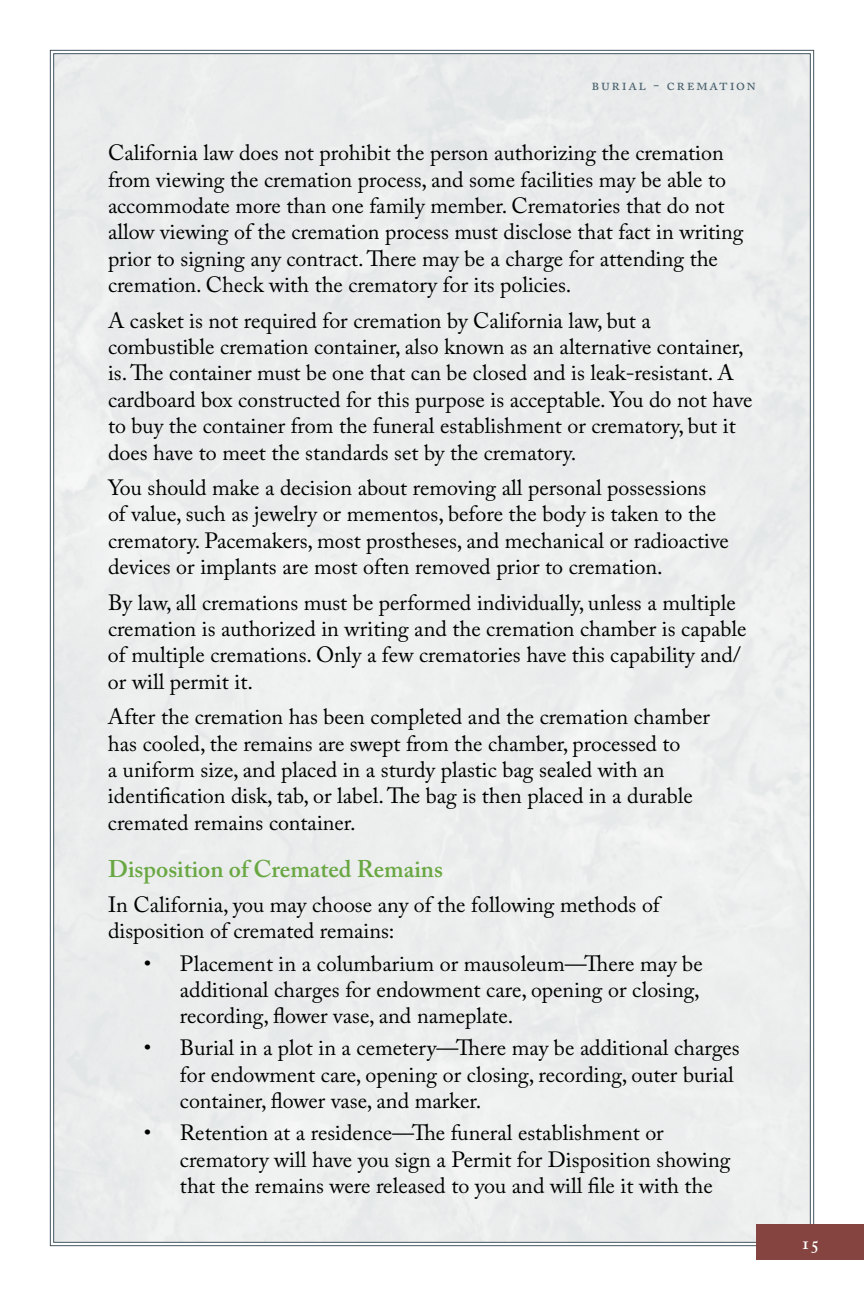
<style>
.page{position:relative;width:864px;height:1296px;background:#fff}
.page>*{position:absolute;margin:0;border:0;box-sizing:border-box;transform-origin:0 0}
.t1{font:600 24px "Adobe Caslon Pro";color:#69a743}
.t2{font:22px/26.4px "Adobe Caslon Pro";color:#000}
.t3{font:600 18px "Adobe Caslon Pro";color:#fff}
.t4{font:16px "Adobe Caslon Pro";color:#475f6b}
</style>
<div class="page">
<div style="left:53px;top:53px;width:758px;height:1190px;background:#ebeded"></div>
<div style="left:756px;top:1224px;width:108px;height:36px;background:#854440"></div>
<p class="t4" style="left:592px;top:75px;width:166px">b u r ia l - c r ema t i o n</p>
<p class="t2" style="left:108px;top:139px;width:637px">California law does not prohibit the person authorizing the cremation from viewing the cremation process, and some facilities may be able to accommodate more than one family member. Crematories that do not allow viewing of the cremation process must disclose that fact in writing prior to signing any contract. There may be a charge for attending the cremation. Check with the crematory for its policies.</p>
<p class="t2" style="left:108px;top:307px;width:646px">A casket is not required for cremation by California law, but a combustible cremation container, also known as an alternative container, is. The container must be one that can be closed and is leak-resistant. A cardboard box constructed for this purpose is acceptable. You do not have to buy the container from the funeral establishment or crematory, but it does have to meet the standards set by the crematory.</p>
<p class="t2" style="left:108px;top:474px;width:622px">You should make a decision about removing all personal possessions of value, such as jewelry or mementos, before the body is taken to the crematory. Pacemakers, most prostheses, and mechanical or radioactive devices or implants are most often removed prior to cremation.</p>
<p class="t2" style="left:108px;top:589px;width:640px">By law, all cremations must be performed individually, unless a multiple cremation is authorized in writing and the cremation chamber is capable of multiple cremations. Only a few crematories have this capability and/ or will permit it.</p>
<p class="t2" style="left:108px;top:703px;width:603px">After the cremation has been completed and the cremation chamber has cooled, the remains are swept from the chamber, processed to<br>a uniform size, and placed in a sturdy plastic bag sealed with an identification disk, tab, or label. The bag is then placed in a durable cremated remains container.</p>
<p class="t1" style="left:108px;top:854px;width:337px">Disposition of Cremated Remains</p>
<p class="t2" style="left:108px;top:891px;width:556px">In California, you may choose any of the following methods of disposition of cremated remains:</p>
<p class="t2" style="left:180px;top:950px;width:524px;text-indent:-36px">• Placement in a columbarium or mausoleum—There may be additional charges for endowment care, opening or closing, recording, flower vase, and nameplate.</p>
<p class="t2" style="left:180px;top:1035px;width:561px;text-indent:-36px">• Burial in a plot in a cemetery—There may be additional charges for endowment care, opening or closing, recording, outer burial container, flower vase, and marker.</p>
<p class="t2" style="left:180px;top:1120px;width:552px;text-indent:-36px">• Retention at a residence—The funeral establishment or crematory will have you sign a Permit for Disposition showing that the remains were released to you and will file it with the</p>
<p class="t3" style="left:801px;top:1232px;width:19px">15</p>
</div>
